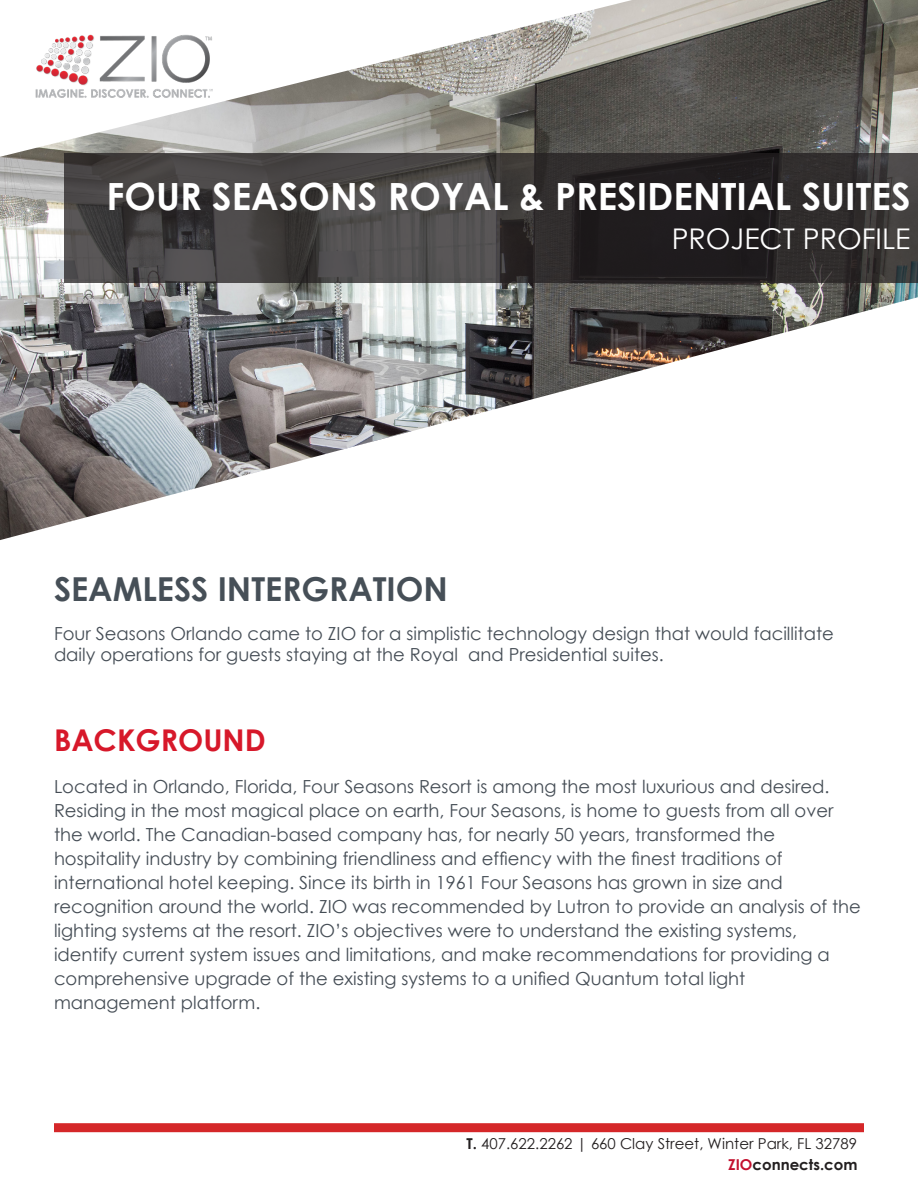
<style>
.page{position:relative;width:918px;height:1188px;background:#fff}
.page>*{position:absolute;margin:0;border:0;box-sizing:border-box;transform-origin:0 0}
.t1{font:700 37.5px "Century Gothic";color:#fff}
.t2{font:700 33px "Century Gothic";color:#464f57}
.t3{font:700 30px "Century Gothic";color:#d7182a}
.t4{font:28.5px "Century Gothic";color:#fff}
.t5{font:18px/24px "Century Gothic";color:#454d55}
.t6{font:15px "Century Gothic";color:#231f20}
.t7{font:700 15px "Century Gothic";color:#231f20}
.s1{font-weight:700}
.s2{color:#c3102e}
</style>
<div class="page">
<svg style="left:0;top:0;width:918px;height:540px"></svg>
<svg style="left:64px;top:153px;width:854px;height:129px;background:#3a3737"></svg>
<div style="left:54px;top:1123px;width:810px;height:9px;background:#d52729"></div>
<p class="t1" style="left:107px;top:173px;width:805px">FOUR SEASONS ROYAL &amp; PRESIDENTIAL SUITES</p>
<p class="t4" style="left:672px;top:222px;width:240px">PROJECT PROFILE</p>
<p class="t2" style="left:54px;top:569px;width:396px">SEAMLESS INTERGRATION</p>
<p class="t5" style="left:54px;top:623px;width:781px;line-height:21px">Four Seasons Orlando came to ZIO for a simplistic technology design that would facillitate daily operations for guests staying at the Royal and Presidential suites.</p>
<p class="t3" style="left:54px;top:722px;width:213px">BACKGROUND</p>
<p class="t5" style="left:54px;top:775px;width:777px">Located in Orlando, Florida, Four Seasons Resort is among the most luxurious and desired.</p>
<p class="t5" style="left:54px;top:799px;width:781px">Residing in the most magical place on earth, Four Seasons, is home to guests from all over the world. The Canadian-based company has, for nearly 50 years, transformed the</p>
<p class="t5" style="left:54px;top:847px;width:730px">hospitality industry by combining friendliness and effiency with the finest traditions of</p>
<p class="t5" style="left:54px;top:871px;width:730px">international hotel keeping. Since its birth in 1961 Four Seasons has grown in size and</p>
<p class="t5" style="left:54px;top:895px;width:808px">recognition around the world. ZIO was recommended by Lutron to provide an analysis of the lighting systems at the resort. ZIO’s objectives were to understand the existing systems,</p>
<p class="t5" style="left:54px;top:943px;width:777px">identify current system issues and limitations, and make recommendations for providing a comprehensive upgrade of the existing systems to a unified Quantum total light</p>
<p class="t5" style="left:54px;top:991px;width:208px">management platform.</p>
<p class="t6" style="left:467px;top:1135px;width:392px"><span class="s1">T.</span> 407.622.2262 | 660 Clay Street, Winter Park, FL 32789</p>
<p class="t7" style="left:728px;top:1156px;width:131px"><span class="s2">ZIO</span>connects.com</p>
</div>
